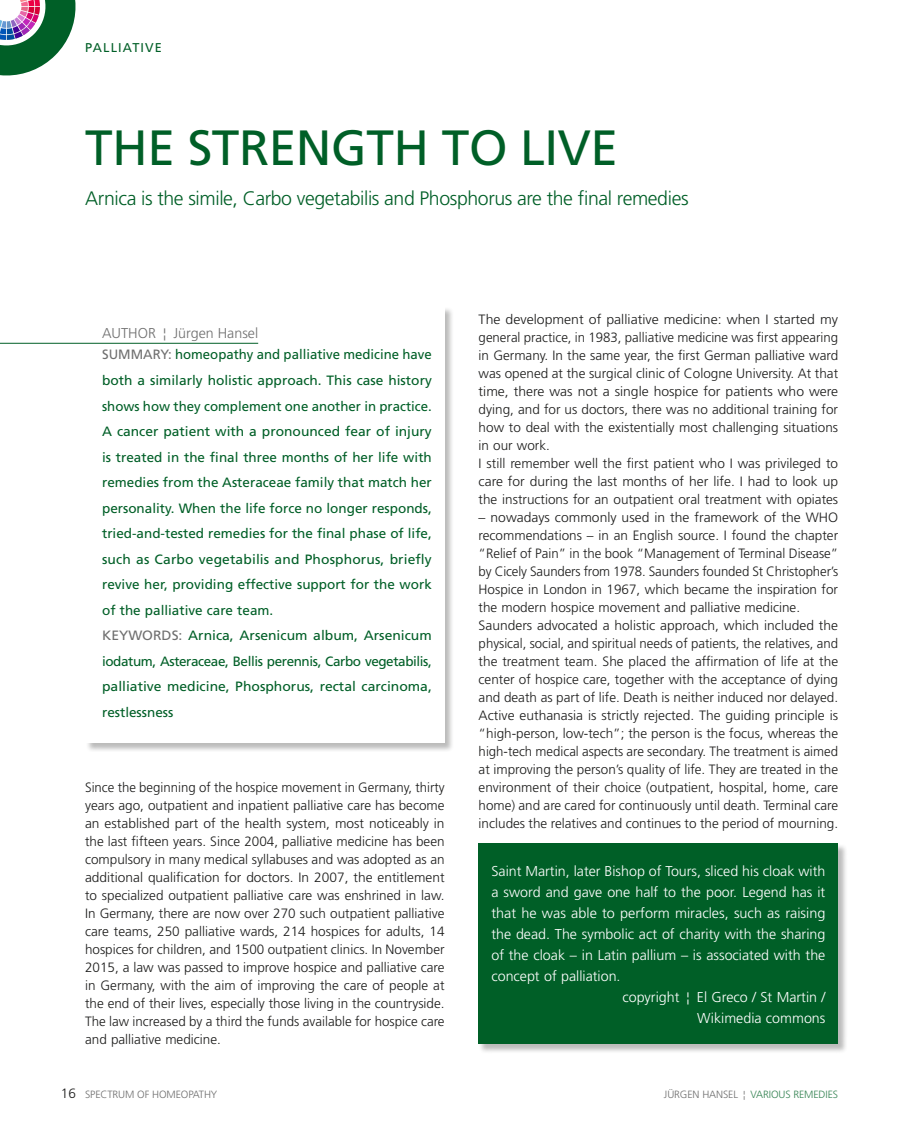
<style>
.page{position:relative;width:902px;height:1140px;background:#fff}
.page>*{position:absolute;margin:0;border:0;box-sizing:border-box;transform-origin:0 0}
.t1{font:49.5px "Frutiger LT Std";letter-spacing:-.01em;color:#005f27}
.t2{font:300 19.5px "Frutiger LT Std";letter-spacing:-.02em;color:#005f27}
.t3{font:300 14.25px "Frutiger LT Std";color:#fff}
.t4{font:300 14.25px "Frutiger LT Std";color:#6f6f6f}
.t5{font:300 13.5px/18px "Frutiger LT Std";color:#1c1c1b;text-align:justify}
.t6{font:13.5px/25.5px "Frutiger LT Std";color:#005f27}
.t7{font:300 13.5px/18px "Frutiger LT Std";color:#1c1c1b;scale:1.04 1}
.t8{font:12.75px "Frutiger LT Std";letter-spacing:.09em;color:#005f27}
.t9{font:300 10.5px "Frutiger LT Std";letter-spacing:-.01em;color:#368454}
.t10{font:300 10.5px "Frutiger LT Std";letter-spacing:-.01em;color:#6f6f6f}
.s1{color:#6f6f6f}
</style>
<div class="page">
<svg style="left:0;top:0;width:76px;height:76px"></svg>
<div style="left:478px;top:843px;width:369px;height:210px;background:#1c1c1b;opacity:.3"></div>
<div style="left:478px;top:843px;width:360px;height:201px;background:#005f27"></div>
<div style="left:85px;top:306px;width:368px;height:445px;background:#1c1c1b;opacity:.3"></div>
<div style="left:85px;top:306px;width:359px;height:436px;background:#fff"></div>
<hr style="left:0;top:343px;width:258px;height:1px;background:#005f27">
<p class="t8" style="left:85px;top:40px;width:78px">PALLIATIVE</p>
<h1 class="t1" style="left:85px;top:118px;width:534px">THE STRENGTH TO LIVE</h1>
<h2 class="t2" style="left:85px;top:187px;width:605px">Arnica is the simile, Carbo vegetabilis and Phosphorus are the final remedies</h2>
<p class="t4" style="left:102px;top:325px;width:157px">AUTHOR ¦ Jürgen Hansel</p>
<p class="t6" style="left:102px;top:342px;width:331px"><span class="s1">SUMMARY:</span> homeopathy and palliative medicine have both a similarly holistic approach. This case history shows how they complement one another in practice.<br>A cancer patient with a pronounced fear of injury is treated in the final three months of her life with remedies from the Asteraceae family that match her personality. When the life force no longer responds, tried-and-tested remedies for the final phase of life, such as Carbo vegetabilis and Phosphorus, briefly revive her, providing effective support for the work of the palliative care team.<br><span class="s1">KEYWORDS:</span> Arnica, Arsenicum album, Arsenicum iodatum, Asteraceae, Bellis perennis, Carbo vegetabilis, palliative medicine, Phosphorus, rectal carcinoma, restlessness</p>
<p class="t5" style="left:85px;top:779px;width:361px">Since the beginning of the hospice movement in Germany, thirty years ago, outpatient and inpatient palliative care has become an established part of the health system, most noticeably in the last fifteen years. Since 2004, palliative medicine has been compulsory in many medical syllabuses and was adopted as an additional qualification for doctors. In 2007, the entitlement to specialized outpatient palliative care was enshrined in law.<br>In Germany, there are now over 270 such outpatient palliative care teams, 250 palliative wards, 214 hospices for adults, 14 hospices for children, and 1500 outpatient clinics. In November 2015, a law was passed to improve hospice and palliative care in Germany, with the aim of improving the care of people at the end of their lives, especially those living in the countryside.<br>The law increased by a third the funds available for hospice care and palliative medicine.</p>
<p class="t7" style="left:478px;top:311px;width:347px">The development of palliative medicine: when I started my general practice, in 1983, palliative medicine was first appearing in Germany. In the same year, the first German palliative ward was opened at the surgical clinic of Cologne University. At that time, there was not a single hospice for patients who were dying, and for us doctors, there was no additional training for how to deal with the existentially most challenging situations in our work.<br>I still remember well the first patient who I was privileged to care for during the last months of her life. I had to look up the instructions for an outpatient oral treatment with opiates</p>
<p class="t5" style="left:478px;top:509px;width:361px;text-align:left">– nowadays commonly used in the framework of the WHO recommendations – in an English source. I found the chapter “Relief of Pain” in the book “Management of Terminal Disease” by Cicely Saunders from 1978. Saunders founded St Christopher’s Hospice in London in 1967, which became the inspiration for the modern hospice movement and palliative medicine.<br>Saunders advocated a holistic approach, which included the physical, social, and spiritual needs of patients, the relatives, and the treatment team. She placed the affirmation of life at the center of hospice care, together with the acceptance of dying and death as part of life. Death is neither induced nor delayed.<br>Active euthanasia is strictly rejected. The guiding principle is “high-person, low-tech”; the person is the focus, whereas the high-tech medical aspects are secondary. The treatment is aimed at improving the person’s quality of life. They are treated in the environment of their choice (outpatient, hospital, home, care home) and are cared for continuously until death. Terminal care includes the relatives and continues to the period of mourning.</p>
<p class="t3" style="left:491px;top:862px;width:335px">Saint Martin, later Bishop of Tours, sliced his cloak with</p>
<p class="t3" style="left:491px;top:883px;width:335px">a sword and gave one half to the poor. Legend has it</p>
<p class="t3" style="left:491px;top:904px;width:335px">that he was able to perform miracles, such as raising</p>
<p class="t3" style="left:491px;top:925px;width:335px">the dead. The symbolic act of charity with the sharing</p>
<p class="t3" style="left:491px;top:946px;width:335px">of the cloak – in Latin pallium – is associated with the</p>
<p class="t3" style="left:491px;top:967px;width:131px">concept of palliation.</p>
<p class="t3" style="left:622px;top:988px;width:204px">copyright ¦ El Greco / St Martin /</p>
<p class="t3" style="left:697px;top:1009px;width:130px">Wikimedia commons</p>
<p class="t5" style="left:61px;top:1085px;width:17px">16</p>
<p class="t10" style="left:85px;top:1088px;width:134px">SPECTRUM OF HOMEOPATHY</p>
<p class="t9" style="left:664px;top:1088px;width:176px"><span class="s1">Jürgen Hansel ¦</span> VARIOUS REMEDIES</p>
</div>
